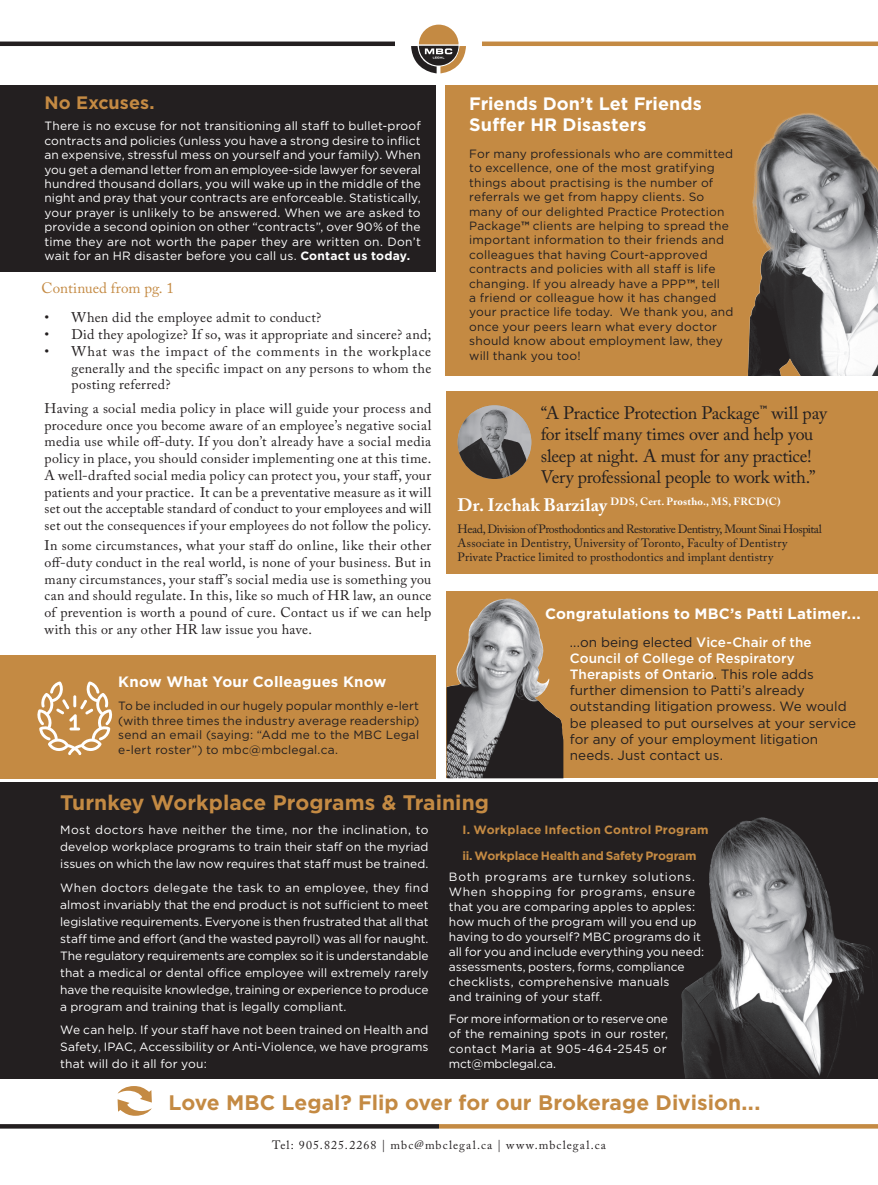
<style>
.page{position:relative;width:878px;height:1185px;background:#fff}
.page>*{position:absolute;margin:0;border:0;box-sizing:border-box;transform-origin:0 0}
.t1{font:700 21px "Gotham";color:#c48a43}
.t2{font:18px/21.6px "Adobe Caslon Pro";letter-spacing:-.015em;color:#231f20}
.t3{font:700 18px/21.6px "Gotham";letter-spacing:.005em;color:#fff}
.t4{font:700 18px "Gotham";color:#c48a43}
.t5{font:700 15px "Gotham";letter-spacing:.01em;color:#fff}
.t6{font:15px "Adobe Caslon Pro";color:#c48a43}
.t7{font:13.95px/16.8px "Adobe Caslon Pro";letter-spacing:.02em;color:#231f20;text-align:justify}
.t8{font:13.5px/16.2px "Gotham";color:#231f20}
.t9{font:12px/17px "Gotham";letter-spacing:.01em;color:#fff;text-align:justify}
.t10{font:12px/14.4px "Gotham";letter-spacing:.015em;color:#231f20;text-align:justify}
.t11{font:12px/14.4px "Adobe Caslon Pro";letter-spacing:.005em;color:#231f20}
.t12{font:700 12px/25.3px "Gotham";letter-spacing:-.01em;color:#c48a43}
.t13{font:12px "Adobe Caslon Pro";letter-spacing:.09em;color:#231f20}
.t14{font:700 10.5px "Adobe Caslon Pro";letter-spacing:.02em;color:#fff}
.s1{font-weight:700}
.s2{font-size:18px}
.s3{font-weight:500;color:#fff}
</style>
<div class="page">
<hr style="left:0;top:42px;width:427px;height:4px;background:#231f20">
<hr style="left:446px;top:42px;width:432px;height:4px;background:#c48a43">
<div style="left:446px;top:85px;width:432px;height:291px;background:#c48a43"></div>
<svg style="left:118px;top:1086px;width:34px;height:30px"></svg>
<svg style="left:0;top:1124px;width:439px;height:4px;background:#292526"></svg>
<svg style="left:439px;top:1124px;width:439px;height:4px;background:#c58d48"></svg>
<div style="left:395px;top:4px;width:87px;height:70px;background:#fff"></div>
<svg style="left:411px;top:25px;width:55px;height:48px"></svg>
<div style="left:446px;top:391px;width:432px;height:183px;background:#c48a43"></div>
<img style="left:457px;top:405px;width:74px;height:74px;border-radius:37px">
<div style="left:446px;top:591px;width:432px;height:187px;background:#c48a43"></div>
<img style="left:446px;top:599px;width:117px;height:179px">
<div style="left:0;top:782px;width:878px;height:296px;background:#231f20"></div>
<div style="left:0;top:85px;width:436px;height:187px;background:#231f20"></div>
<div style="left:0;top:655px;width:436px;height:123px;background:#c48a43"></div>
<svg style="left:37px;top:681px;width:76px;height:74px"></svg>
<img style="left:681px;top:817px;width:193px;height:261px">
<img style="left:747px;top:113px;width:131px;height:263px">
<h2 class="t4" style="left:44px;top:91px;width:112px">No Excuses.</h2>
<p class="t9" style="left:44px;top:119px;width:378px;line-height:14.4px">There is no excuse for not transitioning all staff to bullet-proof contracts and policies (unless you have a strong desire to inflict an expensive, stressful mess on yourself and your family). When you get a demand letter from an employee-side lawyer for several hundred thousand dollars, you will wake up in the middle of the night and pray that your contracts are enforceable. Statistically, your prayer is unlikely to be answered. When we are asked to provide a second opinion on other “contracts”, over 90% of the time they are not worth the paper they are written on. Don’t wait for an HR disaster before you call us. <span class="s1">Contact us today.</span></p>
<p class="t6" style="left:41px;top:279px;width:134px">Continued from pg. 1</p>
<p class="t7" style="left:45px;top:309px;width:278px">• When did the employee admit to conduct?</p>
<p class="t7" style="left:45px;top:326px;width:388px">• Did they apologize? If so, was it appropriate and sincere? and;</p>
<p class="t7" style="left:72px;top:343px;width:361px;text-indent:-27px">• What was the impact of the comments in the workplace generally and the specific impact on any persons to whom the posting referred?</p>
<p class="t7" style="left:45px;top:400px;width:388px">Having a social media policy in place will guide your process and procedure once you become aware of an employee’s negative social media use while off-duty. If you don’t already have a social media policy in place, you should consider implementing one at this time.<br>A well-drafted social media policy can protect you, your staff, your patients and your practice. It can be a preventative measure as it will set out the acceptable standard of conduct to your employees and will set out the consequences if your employees do not follow the policy.</p>
<p class="t7" style="left:45px;top:537px;width:388px">In some circumstances, what your staff do online, like their other off-duty conduct in the real world, is none of your business. But in many circumstances, your staff’s social media use is something you can and should regulate. In this, like so much of HR law, an ounce of prevention is worth a pound of cure. Contact us if we can help with this or any other HR law issue you have.</p>
<p class="t5" style="left:118px;top:672px;width:270px">Know What Your Colleagues Know</p>
<p class="t10" style="left:118px;top:699px;width:302px">To be included in our hugely popular monthly e-lert (with three times the industry average readership) send an email (saying: “Add me to the MBC Legal e-lert roster”) to mbc@mbclegal.ca.</p>
<h2 class="t3" style="left:469px;top:93px;width:234px">Friends Don’t Let Friends<br>Suffer HR Disasters</h2>
<p class="t10" style="left:469px;top:146px;width:266px;text-align:left">For many professionals who are committed to excellence, one of the most gratifying things about practising is the number of referrals we get from happy clients. So many of our delighted Practice Protection Package<span class="s1">™</span> clients are helping to spread the important information to their friends and colleagues that having Court-approved contracts and policies with all staff is life changing. If you already have a PPP<span class="s1">™</span>, tell<br>a friend or colleague how it has changed your practice life today. We thank you, and once your peers learn what every doctor should know about employment law, they will thank you too!</p>
<h2 class="t2" style="left:541px;top:402px;width:287px">“A Practice Protection Package<sup>™</sup> will pay for itself many times over and help you sleep at night. A must for any practice!<br>Very professional people to work with.”</h2>
<p class="t14" style="left:457px;top:495px;width:324px"><span class="s2">Dr. Izchak Barzilay</span> DDS, Cert. Prostho., MS, FRCD(C)</p>
<p class="t11" style="left:457px;top:521px;width:366px">Head, Division of Prosthodontics and Restorative Dentistry, Mount Sinai Hospital<br>Associate in Dentistry, University of Toronto, Faculty of Dentistry<br>Private Practice limited to prosthodontics and implant dentistry</p>
<p class="t5" style="left:545px;top:603px;width:317px">Congratulations to MBC’s Patti Latimer...</p>
<p class="t8" style="left:570px;top:633px;width:288px">...on being elected <span class="s3">Vice-Chair of the Council of College of Respiratory Therapists of Ontario</span>. This role adds further dimension to Patti’s already outstanding litigation prowess. We would be pleased to put ourselves at your service for any of your employment litigation needs. Just contact us.</p>
<h1 class="t1" style="left:60px;top:788px;width:430px">Turnkey Workplace Programs &amp; Training</h1>
<p class="t9" style="left:60px;top:821px;width:370px">Most doctors have neither the time, nor the inclination, to develop workplace programs to train their staff on the myriad issues on which the law now requires that staff must be trained.</p>
<p class="t9" style="left:60px;top:879px;width:370px">When doctors delegate the task to an employee, they find almost invariably that the end product is not sufficient to meet legislative requirements. Everyone is then frustrated that all that staff time and effort (and the wasted payroll) was all for naught.<br>The regulatory requirements are complex so it is understandable that a medical or dental office employee will extremely rarely have the requisite knowledge, training or experience to produce a program and training that is legally compliant.</p>
<p class="t9" style="left:60px;top:1021px;width:370px">We can help. If your staff have not been trained on Health and Safety, IPAC, Accessibility or Anti-Violence, we have programs that will do it all for you:</p>
<p class="t12" style="left:462px;top:817px;width:248px">I. Workplace Infection Control Program ii. Workplace Health and Safety Program</p>
<p class="t9" style="left:449px;top:869px;width:257px;line-height:15px;text-align:left">Both programs are turnkey solutions.<br>When shopping for programs, ensure that you are comparing apples to apples: how much of the program will you end up having to do yourself? MBC programs do it all for you and include everything you need: assessments, posters, forms, compliance checklists, comprehensive manuals<br>and training of your staff.</p>
<p class="t9" style="left:449px;top:1011px;width:221px;line-height:15px;text-align:left">For more information or to reserve one of the remaining spots in our roster, contact Maria at 905-464-2545 or mct@mbclegal.ca.</p>
<h1 class="t1" style="left:168px;top:1088px;width:593px">Love MBC Legal? Flip over for our Brokerage Division...</h1>
<p class="t13" style="left:272px;top:1137px;width:335px">Tel: 905.825.2268 | mbc@mbclegal.ca | www.mbclegal.ca</p>
</div>
